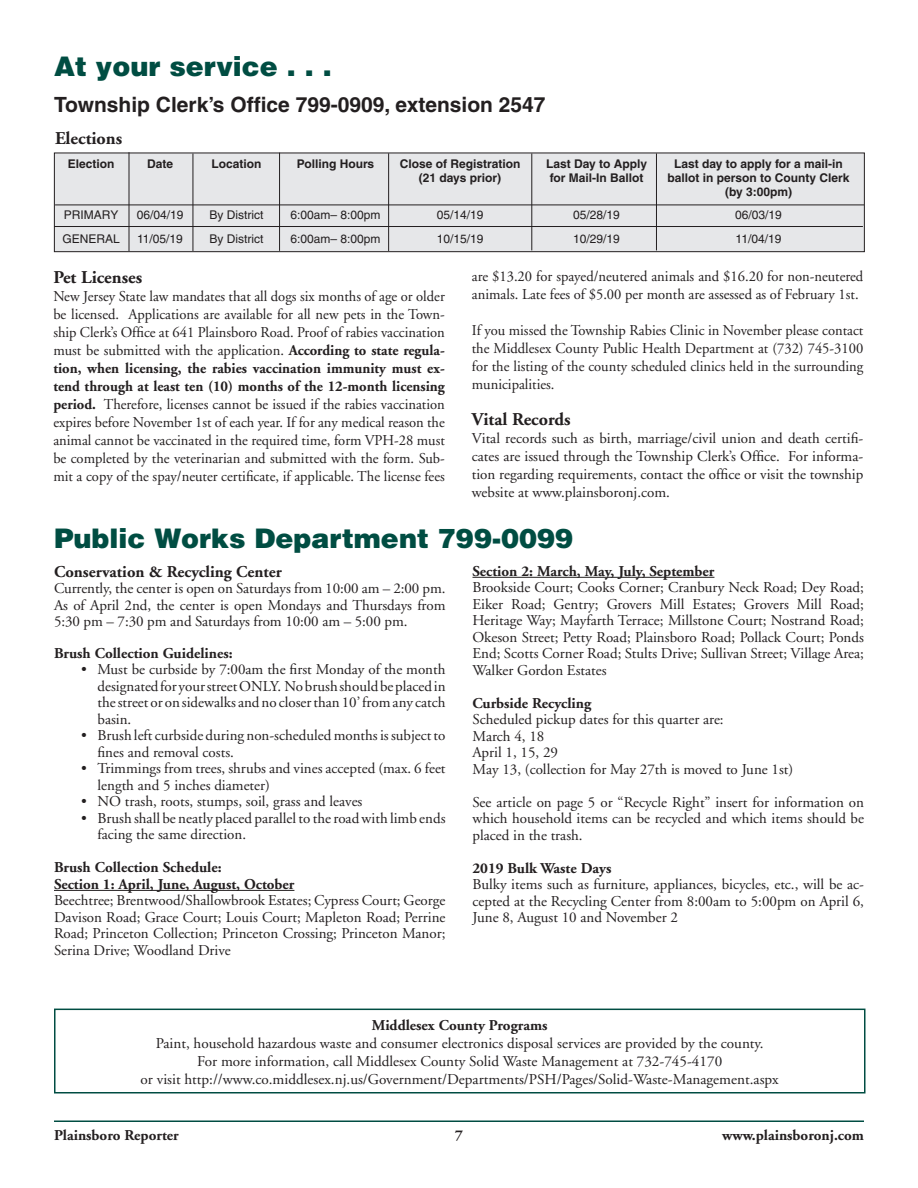
<style>
.page{position:relative;width:918px;height:1188px;background:#fff}
.page>*{position:absolute;margin:0;border:0;box-sizing:border-box;transform-origin:0 0}
.t1{font:900 27px "Helvetica";color:#004d42}
.t2{font:700 21px "Helvetica";color:#231f20}
.t3{font:700 18px "Adobe Garamond";color:#231f20}
.t4{font:700 16.5px "Adobe Garamond";color:#231f20}
.t5{font:15px/16.5px "Adobe Garamond";color:#231f20;text-align:justify}
.t6{font:700 15px/16.5px "Adobe Garamond";color:#231f20}
.t7{font:700 12px/14.4px "Helvetica";color:#231f20;text-align:center}
.t8{font:12px "Helvetica";color:#231f20}
.s1{font-weight:700}
</style>
<div class="page">
<hr style="left:54px;top:1120px;width:810px;height:2px;background:#004d42">
<hr style="left:54px;top:890px;width:240px;height:1px;background:#231f20">
<hr style="left:472px;top:577px;width:242px;height:1px;background:#231f20">
<div style="left:54px;top:1009px;width:812px;height:85px;border:2px solid #004d42"></div>
<div style="left:54px;top:153px;width:810px;height:99px;background:#e6e7e9"></div>
<div style="left:54px;top:153px;width:811px;height:99px;border:1px solid #231f20"></div>
<hr style="left:129px;top:152px;width:1px;height:99px;background:#231f20">
<hr style="left:193px;top:154px;width:1px;height:97px;background:#231f20">
<hr style="left:279px;top:153px;width:1px;height:98px;background:#231f20">
<hr style="left:388px;top:153px;width:1px;height:98px;background:#231f20">
<hr style="left:531px;top:153px;width:1px;height:97px;background:#231f20">
<hr style="left:656px;top:153px;width:1px;height:97px;background:#231f20">
<hr style="left:55px;top:205px;width:809px;height:1px;background:#231f20">
<hr style="left:54px;top:226px;width:809px;height:1px;background:#231f20">
<h1 class="t1" style="left:54px;top:49px;width:279px">At your service . . .</h1>
<h2 class="t2" style="left:54px;top:92px;width:493px">Township Clerk’s Office 799-0909, extension 2547</h2>
<p class="t3" style="left:55px;top:128px;width:69px">Elections</p>
<p class="t7" style="left:68px;top:156px;width:48px">Election</p>
<p class="t7" style="left:147px;top:156px;width:28px">Date</p>
<p class="t7" style="left:212px;top:156px;width:52px">Location</p>
<p class="t7" style="left:297px;top:156px;width:79px">Polling Hours</p>
<p class="t7" style="left:400px;top:156px;width:122px">Close of Registration</p>
<p class="t7" style="left:546px;top:156px;width:102px">Last Day to Apply</p>
<p class="t7" style="left:674px;top:156px;width:170px">Last day to apply for a mail-in</p>
<p class="t7" style="left:419px;top:170px;width:84px">(21 days prior)</p>
<p class="t7" style="left:550px;top:170px;width:95px">for Mail-In Ballot</p>
<p class="t7" style="left:668px;top:170px;width:183px">ballot in person to County Clerk (by 3:00pm)</p>
<p class="t8" style="left:64px;top:208px;width:56px">PRIMARY</p>
<p class="t8" style="left:137px;top:208px;width:48px">06/04/19</p>
<p class="t8" style="left:210px;top:208px;width:55px">By District</p>
<p class="t8" style="left:291px;top:208px;width:92px">6:00am– 8:00pm</p>
<p class="t8" style="left:437px;top:208px;width:48px">05/14/19</p>
<p class="t8" style="left:573px;top:208px;width:48px">05/28/19</p>
<p class="t8" style="left:735px;top:208px;width:48px">06/03/19</p>
<p class="t8" style="left:63px;top:232px;width:59px">GENERAL</p>
<p class="t8" style="left:137px;top:232px;width:47px">11/05/19</p>
<p class="t8" style="left:210px;top:232px;width:55px">By District</p>
<p class="t8" style="left:291px;top:232px;width:92px">6:00am– 8:00pm</p>
<p class="t8" style="left:437px;top:232px;width:48px">10/15/19</p>
<p class="t8" style="left:573px;top:232px;width:48px">10/29/19</p>
<p class="t8" style="left:736px;top:232px;width:47px">11/04/19</p>
<p class="t3" style="left:53px;top:268px;width:90px">Pet Licenses</p>
<p class="t5" style="left:53px;top:288px;width:393px;line-height:18px">New Jersey State law mandates that all dogs six months of age or older be licensed. Applications are available for all new pets in the Town&shy;ship Clerk’s Office at 641 Plainsboro Road. Proof of rabies vaccination must be submitted with the application. <span class="s1">According to state regula&shy;tion, when licensing, the rabies vaccination immunity must ex&shy;tend through at least ten (10) months of the 12-month licensing period.</span> Therefore, licenses cannot be issued if the rabies vaccination expires before November 1st of each year. If for any medical reason the animal cannot be vaccinated in the required time, form VPH-28 must be completed by the veterinarian and submitted with the form. Sub&shy;mit a copy of the spay/neuter certificate, if applicable. The license fees</p>
<p class="t5" style="left:472px;top:268px;width:393px;line-height:18px">are $13.20 for spayed/neutered animals and $16.20 for non-neutered animals. Late fees of $5.00 per month are assessed as of February 1st.</p>
<p class="t5" style="left:472px;top:322px;width:393px;line-height:18px">If you missed the Township Rabies Clinic in November please contact the Middlesex County Public Health Department at (732) 745-3100 for the listing of the county scheduled clinics held in the surrounding municipalities.</p>
<p class="t3" style="left:472px;top:409px;width:100px">Vital Records</p>
<p class="t5" style="left:472px;top:430px;width:393px;line-height:18px">Vital records such as birth, marriage/civil union and death certifi&shy;cates are issued through the Township Clerk’s Office. For informa&shy;tion regarding requirements, contact the office or visit the township website at www.plainsboronj.com.</p>
<h1 class="t1" style="left:54px;top:521px;width:521px">Public Works Department 799-0099</h1>
<p class="t4" style="left:54px;top:563px;width:229px">Conservation &amp; Recycling Center</p>
<p class="t5" style="left:54px;top:581px;width:393px">Currently, the center is open on Saturdays from 10:00 am – 2:00 pm.<br>As of April 2nd, the center is open Mondays and Thursdays from 5:30 pm – 7:30 pm and Saturdays from 10:00 am – 5:00 pm.</p>
<p class="t6" style="left:54px;top:645px;width:180px">Brush Collection Guidelines:</p>
<p class="t5" style="left:98px;top:662px;width:350px;text-indent:-16px">• Must be curbside by 7:00am the first Monday of the month designated for your street ONLY. No brush should be placed in the street or on sidewalks and no closer than 10’ from any catch basin.</p>
<p class="t5" style="left:98px;top:728px;width:350px;text-indent:-16px">• Brush left curbside during non-scheduled months is subject to fines and removal costs.</p>
<p class="t5" style="left:98px;top:761px;width:350px;text-indent:-16px">• Trimmings from trees, shrubs and vines accepted (max. 6 feet length and 5 inches diameter)</p>
<p class="t5" style="left:81px;top:794px;width:283px">• NO trash, roots, stumps, soil, grass and leaves</p>
<p class="t5" style="left:98px;top:810px;width:350px;text-indent:-16px">• Brush shall be neatly placed parallel to the road with limb ends facing the same direction.</p>
<p class="t6" style="left:54px;top:860px;width:242px">Brush Collection Schedule:<br>Section 1: April, June, August, October</p>
<p class="t5" style="left:54px;top:893px;width:393px">Beechtree; Brentwood/Shallowbrook Estates; Cypress Court; George Davison Road; Grace Court; Louis Court; Mapleton Road; Perrine Road; Princeton Collection; Princeton Crossing; Princeton Manor; Serina Drive; Woodland Drive</p>
<p class="t6" style="left:472px;top:563px;width:243px">Section 2: March, May, July, September</p>
<p class="t5" style="left:472px;top:580px;width:393px">Brookside Court; Cooks Corner; Cranbury Neck Road; Dey Road; Eiker Road; Gentry; Grovers Mill Estates; Grovers Mill Road; Heritage Way; Mayfarth Terrace; Millstone Court; Nostrand Road; Okeson Street; Petty Road; Plainsboro Road; Pollack Court; Ponds End; Scotts Corner Road; Stults Drive; Sullivan Street; Village Area; Walker Gordon Estates</p>
<p class="t6" style="left:472px;top:695px;width:120px">Curbside Recycling</p>
<p class="t5" style="left:472px;top:712px;width:322px;text-align:left">Scheduled pickup dates for this quarter are:<br>March 4, 18<br>April 1, 15, 29<br>May 13, (collection for May 27th is moved to June 1st)</p>
<p class="t5" style="left:472px;top:794px;width:393px">See article on page 5 or “Recycle Right” insert for information on which household items can be recycled and which items should be placed in the trash.</p>
<p class="t6" style="left:472px;top:860px;width:141px">2019 Bulk Waste Days</p>
<p class="t5" style="left:472px;top:877px;width:393px">Bulky items such as furniture, appliances, bicycles, etc., will be ac&shy;cepted at the Recycling Center from 8:00am to 5:00pm on April 6, June 8, August 10 and November 2</p>
<p class="t6" style="left:372px;top:1017px;width:177px">Middlesex County Programs</p>
<p class="t5" style="left:141px;top:1034px;width:640px;line-height:18px;text-align:center">Paint, household hazardous waste and consumer electronics disposal services are provided by the county.<br>For more information, call Middlesex County Solid Waste Management at 732-745-4170<br>or visit http://www.co.middlesex.nj.us/Government/Departments/PSH/Pages/Solid-Waste-Management.aspx</p>
<p class="t6" style="left:54px;top:1128px;width:126px">Plainsboro Reporter</p>
<p class="t6" style="left:455px;top:1128px;width:9px">7</p>
<p class="t6" style="left:722px;top:1128px;width:143px">www.plainsboronj.com</p>
</div>
